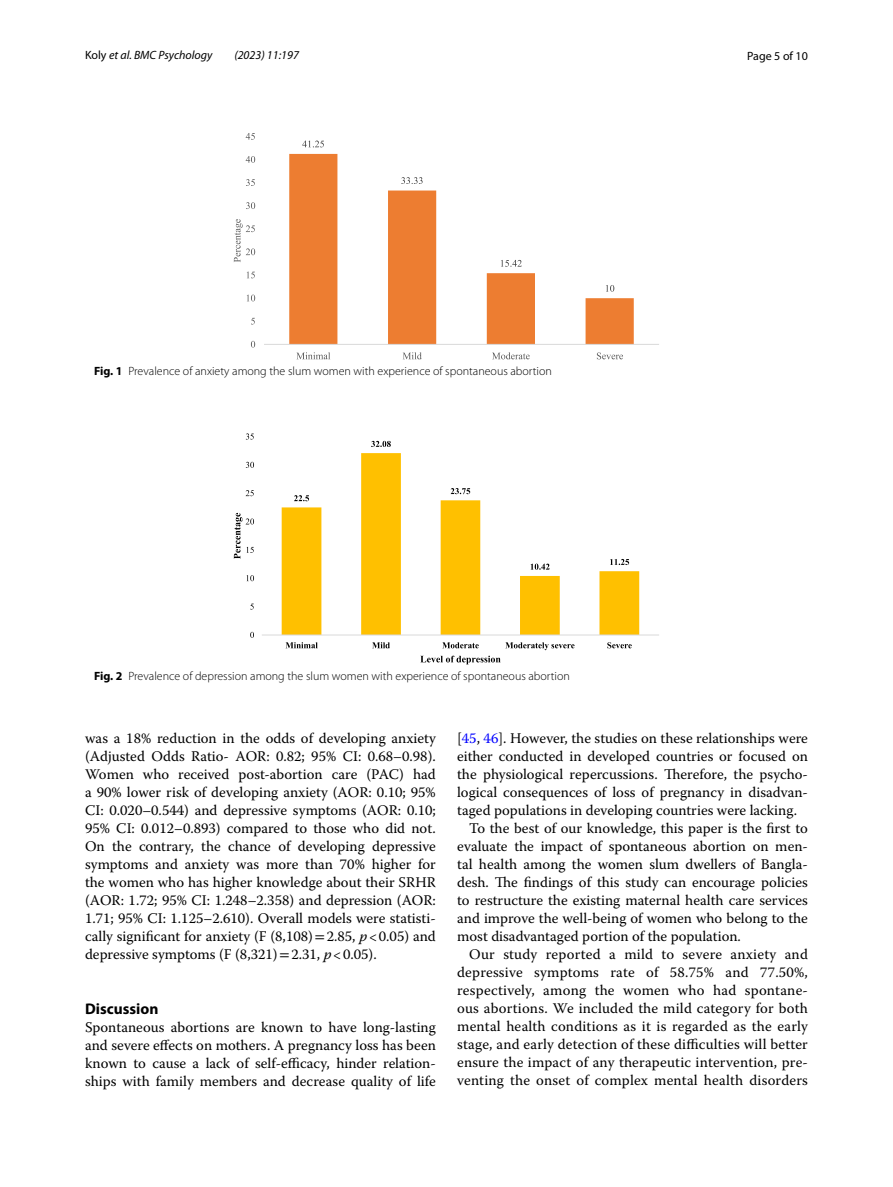
<style>
.page{position:relative;width:893px;height:1187px;background:#fff}
.page>*{position:absolute;margin:0;border:0;box-sizing:border-box;transform-origin:0 0}
.t1{font:700 15.45px "Myriad Pro";color:#000}
.t2{font:14.7px/18px "Warnock Pro";color:#000;text-align:justify}
.t3{font:300 12px "Myriad Pro";color:#000}
.t4{font:italic 12px "Myriad Pro";color:#000}
.t5{font:12px "Myriad Pro";color:#000}
.s1{font-style:normal}
.s2{font-weight:700}
.s3{font-family:"STIX"}
.s4{font-style:italic}
.s5{color:#00f}
</style>
<div class="page">
<svg style="left:289px;top:154px;width:345px;height:190px"></svg>
<hr style="left:264px;top:344px;width:395px;height:1px;background:#d9d9d9">
<svg style="left:302px;top:140px;width:22px;height:7px"></svg>
<svg style="left:401px;top:177px;width:22px;height:7px"></svg>
<svg style="left:501px;top:260px;width:21px;height:7px"></svg>
<svg style="left:606px;top:285px;width:8px;height:7px"></svg>
<svg style="left:251px;top:341px;width:4px;height:6px"></svg>
<svg style="left:251px;top:318px;width:4px;height:6px"></svg>
<svg style="left:247px;top:294px;width:8px;height:7px"></svg>
<svg style="left:247px;top:271px;width:8px;height:7px"></svg>
<svg style="left:246px;top:202px;width:9px;height:7px"></svg>
<svg style="left:246px;top:179px;width:9px;height:7px"></svg>
<svg style="left:246px;top:156px;width:9px;height:7px"></svg>
<svg style="left:246px;top:133px;width:9px;height:7px"></svg>
<svg style="left:296px;top:352px;width:34px;height:7px"></svg>
<svg style="left:403px;top:352px;width:19px;height:7px"></svg>
<svg style="left:492px;top:352px;width:38px;height:7px"></svg>
<svg style="left:597px;top:352px;width:26px;height:7px"></svg>
<svg style="left:234px;top:219px;width:21px;height:43px"></svg>
<svg style="left:282px;top:453px;width:357px;height:181px"></svg>
<hr style="left:262px;top:634px;width:397px;height:1px;background:#d9d9d9">
<svg style="left:294px;top:495px;width:15px;height:6px"></svg>
<svg style="left:371px;top:441px;width:20px;height:6px"></svg>
<svg style="left:451px;top:488px;width:19px;height:6px"></svg>
<svg style="left:530px;top:563px;width:20px;height:6px"></svg>
<svg style="left:610px;top:559px;width:19px;height:6px"></svg>
<svg style="left:250px;top:631px;width:4px;height:7px"></svg>
<svg style="left:250px;top:603px;width:4px;height:6px"></svg>
<svg style="left:246px;top:575px;width:8px;height:6px"></svg>
<svg style="left:246px;top:490px;width:8px;height:6px"></svg>
<svg style="left:246px;top:462px;width:8px;height:6px"></svg>
<svg style="left:246px;top:433px;width:8px;height:6px"></svg>
<svg style="left:285px;top:642px;width:33px;height:6px"></svg>
<svg style="left:372px;top:642px;width:18px;height:6px"></svg>
<svg style="left:607px;top:642px;width:25px;height:6px"></svg>
<svg style="left:234px;top:513px;width:20px;height:46px"></svg>
<svg style="left:420px;top:642px;width:154px;height:22px"></svg>
<p class="t4" style="left:85px;top:48px;width:129px"><span class="s1">Koly</span> et al. BMC Psychology</p>
<p class="t4" style="left:234px;top:48px;width:66px">(2023) 11:197</p>
<p class="t5" style="left:747px;top:48px;width:62px">Page 5 of 10</p>
<p class="t3" style="left:94px;top:364px;width:459px"><span class="s2">Fig. 1</span> Prevalence of anxiety among the slum women with experience of spontaneous abortion</p>
<p class="t3" style="left:94px;top:669px;width:477px"><span class="s2">Fig. 2</span> Prevalence of depression among the slum women with experience of spontaneous abortion</p>
<p class="t2" style="left:85px;top:729px;width:352px">was a 18% reduction in the odds of developing anxiety (Adjusted Odds Ratio- AOR: 0.82; 95% CI: 0.68–0.98).<br>Women who received post-abortion care (PAC) had a 90% lower risk of developing anxiety (AOR: 0.10; 95% CI: 0.020–0.544) and depressive symptoms (AOR: 0.10; 95% CI: 0.012–0.893) compared to those who did not.<br>On the contrary, the chance of developing depressive symptoms and anxiety was more than 70% higher for the women who has higher knowledge about their SRHR (AOR: 1.72; 95% CI: 1.248–2.358) and depression (AOR:<br>1.71; 95% CI: 1.125–2.610). Overall models were statisti&shy;cally significant for anxiety (F (8,108)<span class="s3">=</span>2.85, <span class="s4">p</span>&lt;0.05) and depressive symptoms (F (8,321)<span class="s3">=</span>2.31, <span class="s4">p</span>&lt;0.05).</p>
<p class="t1" style="left:85px;top:998px;width:75px">Discussion</p>
<p class="t2" style="left:85px;top:1017px;width:352px">Spontaneous abortions are known to have long-lasting and severe effects on mothers. A pregnancy loss has been known to cause a lack of self-efficacy, hinder relation&shy;ships with family members and decrease quality of life</p>
<p class="t2" style="left:457px;top:729px;width:352px">[<span class="s5">45</span>, <span class="s5">46</span>]. However, the studies on these relationships were</p>
<p class="t2" style="left:457px;top:747px;width:352px">either conducted in developed countries or focused on</p>
<p class="t2" style="left:457px;top:765px;width:352px">the physiological repercussions. Therefore, the psycho-</p>
<p class="t2" style="left:457px;top:783px;width:352px">logical consequences of loss of pregnancy in disadvan-</p>
<p class="t2" style="left:457px;top:801px;width:342px">taged populations in developing countries were lacking.</p>
<p class="t2" style="left:469px;top:819px;width:340px">To the best of our knowledge, this paper is the first to</p>
<p class="t2" style="left:457px;top:837px;width:352px">evaluate the impact of spontaneous abortion on men-</p>
<p class="t2" style="left:457px;top:855px;width:352px">tal health among the women slum dwellers of Bangla-</p>
<p class="t2" style="left:457px;top:873px;width:352px">desh. The findings of this study can encourage policies</p>
<p class="t2" style="left:457px;top:891px;width:352px">to restructure the existing maternal health care services</p>
<p class="t2" style="left:457px;top:909px;width:352px">and improve the well-being of women who belong to the</p>
<p class="t2" style="left:457px;top:927px;width:285px">most disadvantaged portion of the population.</p>
<p class="t2" style="left:469px;top:945px;width:340px">Our study reported a mild to severe anxiety and</p>
<p class="t2" style="left:457px;top:963px;width:352px">depressive symptoms rate of 58.75% and 77.50%,</p>
<p class="t2" style="left:457px;top:981px;width:352px">respectively, among the women who had spontane-</p>
<p class="t2" style="left:457px;top:999px;width:352px">ous abortions. We included the mild category for both</p>
<p class="t2" style="left:457px;top:1017px;width:352px">mental health conditions as it is regarded as the early</p>
<p class="t2" style="left:457px;top:1035px;width:352px">stage, and early detection of these difficulties will better</p>
<p class="t2" style="left:457px;top:1053px;width:352px">ensure the impact of any therapeutic intervention, pre-</p>
<p class="t2" style="left:457px;top:1071px;width:352px">venting the onset of complex mental health disorders</p>
</div>
